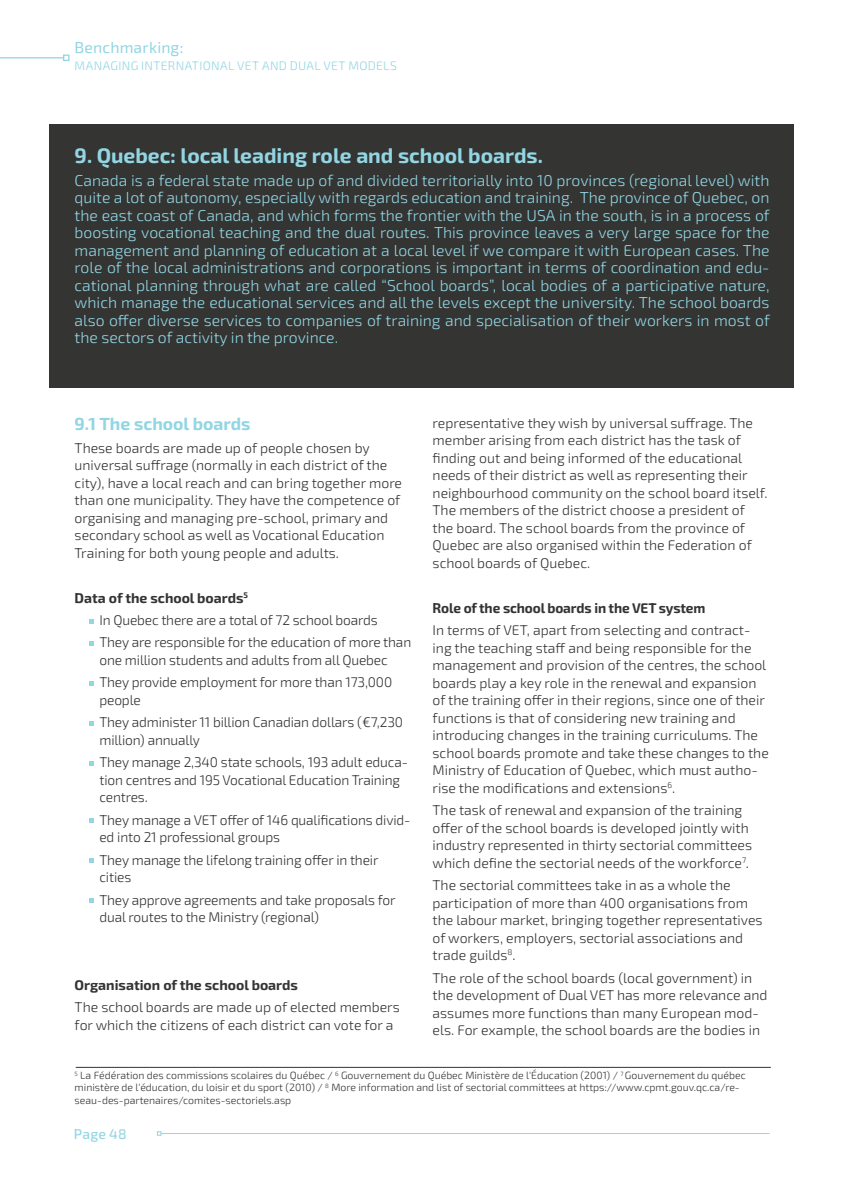
<style>
.page{position:relative;width:844px;height:1191px;background:#fff}
.page>*{position:absolute;margin:0;border:0;box-sizing:border-box;transform-origin:0 0}
.t1{font:700 21px "Exo 2";color:#92d6e3}
.t2{font:700 17.5px "Exo 2";color:#92d6e3}
.t3{font:300 15.75px/17.5px "Exo 2";color:#92d6e3;text-align:justify}
.t4{font:15.75px "Exo 2";letter-spacing:.01em;color:#92d6e3}
.t5{font:300 14px/17.5px "Exo 2";color:#343433}
.t6{font:700 14px "Exo 2";letter-spacing:-.01em;color:#343433}
.t7{font:500 14px "Exo 2";letter-spacing:.015em;color:#92d6e3}
.t8{font:300 12.25px "Exo 2";letter-spacing:.025em;color:#92d6e3}
.t9{font:300 10.5px/12.2px "Exo 2";color:#343433}
.s1{font-weight:700}
</style>
<div class="page">
<div style="left:49px;top:124px;width:744px;height:263px;background:#343433"></div>
<svg style="left:89px;top:619px;width:5px;height:4px"></svg>
<svg style="left:89px;top:641px;width:5px;height:4px"></svg>
<svg style="left:89px;top:681px;width:5px;height:4px"></svg>
<svg style="left:89px;top:721px;width:5px;height:4px"></svg>
<svg style="left:89px;top:761px;width:5px;height:4px"></svg>
<svg style="left:89px;top:818px;width:5px;height:5px"></svg>
<svg style="left:89px;top:858px;width:5px;height:5px"></svg>
<svg style="left:89px;top:898px;width:5px;height:5px"></svg>
<hr style="left:76px;top:1067px;width:694px;height:1px;background:#343433">
<hr style="left:0;top:57px;width:64px;height:1px;background:#92d6e3">
<svg style="left:63px;top:55px;width:6px;height:6px"></svg>
<hr style="left:161px;top:1133px;width:608px;height:1px;background:#92d6e3">
<svg style="left:157px;top:1131px;width:4px;height:4px"></svg>
<p class="t4" style="left:75px;top:36px;width:110px">Benchmarking:</p>
<p class="t8" style="left:75px;top:57px;width:324px">MANAGING INTERNATIONAL VET AND DUAL VET MODELS</p>
<h1 class="t1" style="left:75px;top:141px;width:469px">9. Quebec: local leading role and school boards.</h1>
<p class="t3" style="left:75px;top:171px;width:696px">Canada is a federal state made up of and divided territorially into 10 provinces (regional level) with quite a lot of autonomy, especially with regards education and training. The province of Quebec, on the east coast of Canada, and which forms the frontier with the USA in the south, is in a process of boosting vocational teaching and the dual routes. This province leaves a very large space for the management and planning of education at a local level if we compare it with European cases. The role of the local administrations and corporations is important in terms of coordination and edu&shy;cational planning through what are called “School boards”, local bodies of a participative nature, which manage the educational services and all the levels except the university. The school boards also offer diverse services to companies of training and specialisation of their workers in most of the sectors of activity in the province.</p>
<p class="t5" style="left:432px;top:413px;width:336px">representative they wish by universal suffrage. The member arising from each district has the task of finding out and being informed of the educational needs of their district as well as representing their neighbourhood community on the school board itself.<br>The members of the district choose a president of the board. The school boards from the province of Quebec are also organised within the Federation of school boards of Quebec.</p>
<p class="t6" style="left:432px;top:598px;width:274px">Role of the school boards in the VET system</p>
<p class="t5" style="left:432px;top:621px;width:337px">In terms of VET, apart from selecting and contract&shy;ing the teaching staff and being responsible for the management and provision of the centres, the school boards play a key role in the renewal and expansion of the training offer in their regions, since one of their functions is that of considering new training and introducing changes in the training curriculums. The school boards promote and take these changes to the Ministry of Education of Quebec, which must autho&shy;rise the modifications and extensions<sup>6</sup>.</p>
<p class="t5" style="left:432px;top:801px;width:321px">The task of renewal and expansion of the training offer of the school boards is developed jointly with industry represented in thirty sectorial committees which define the sectorial needs of the workforce<sup>7</sup>.</p>
<p class="t5" style="left:432px;top:876px;width:331px">The sectorial committees take in as a whole the participation of more than 400 organisations from the labour market, bringing together representatives of workers, employers, sectorial associations and trade guilds<sup>8</sup>.</p>
<p class="t5" style="left:432px;top:968px;width:336px">The role of the school boards (local government) in the development of Dual VET has more relevance and assumes more functions than many European mod&shy;els. For example, the school boards are the bodies in</p>
<p class="t9" style="left:75px;top:1068px;width:672px"><sup>5</sup> La Fédération des commissions scolaires du Québec / <sup>6</sup> Gouvernement du Québec Ministère de l'Éducation (2001) / <sup>7</sup> Gouvernement du québec ministère de l'éducation, du loisir et du sport (2010) / <sup>8</sup> More information and list of sectorial committees at https://www.cpmt.gouv.qc.ca/re&shy;seau-des-partenaires/comites-sectoriels.asp</p>
<p class="t2" style="left:75px;top:412px;width:177px">9.1 The school boards</p>
<p class="t5" style="left:75px;top:438px;width:329px">These boards are made up of people chosen by universal suffrage (normally in each district of the city), have a local reach and can bring together more than one municipality. They have the competence of organising and managing pre-school, primary and secondary school as well as Vocational Education Training for both young people and adults.</p>
<p class="t5" style="left:99px;top:586px;width:313px;line-height:22.4px;text-indent:-25px"><span class="s1">Data of the school boards</span><sup>5<br></sup>In Quebec there are a total of 72 school boards<br>They are responsible for the education of more than</p>
<p class="t5" style="left:99px;top:648px;width:294px;line-height:22.4px">one million students and adults from all Quebec<br>They provide employment for more than 173,000</p>
<p class="t5" style="left:99px;top:688px;width:305px;line-height:22.4px">people<br>They administer 11 billion Canadian dollars (€7,230</p>
<p class="t5" style="left:99px;top:728px;width:310px;line-height:22.4px">million) annually<br>They manage 2,340 state schools, 193 adult educa-</p>
<p class="t5" style="left:99px;top:770px;width:302px">tion centres and 195 Vocational Education Training centres.</p>
<p class="t5" style="left:99px;top:810px;width:312px">They manage a VET offer of 146 qualifications divid&shy;ed into 21 professional groups</p>
<p class="t5" style="left:99px;top:850px;width:280px">They manage the lifelong training offer in their cities</p>
<p class="t5" style="left:99px;top:890px;width:297px">They approve agreements and take proposals for dual routes to the Ministry (regional)</p>
<p class="t6" style="left:75px;top:975px;width:225px">Organisation of the school boards</p>
<p class="t5" style="left:75px;top:998px;width:326px">The school boards are made up of elected members for which the citizens of each district can vote for a</p>
<p class="t7" style="left:74px;top:1124px;width:54px">Page 48</p>
</div>
